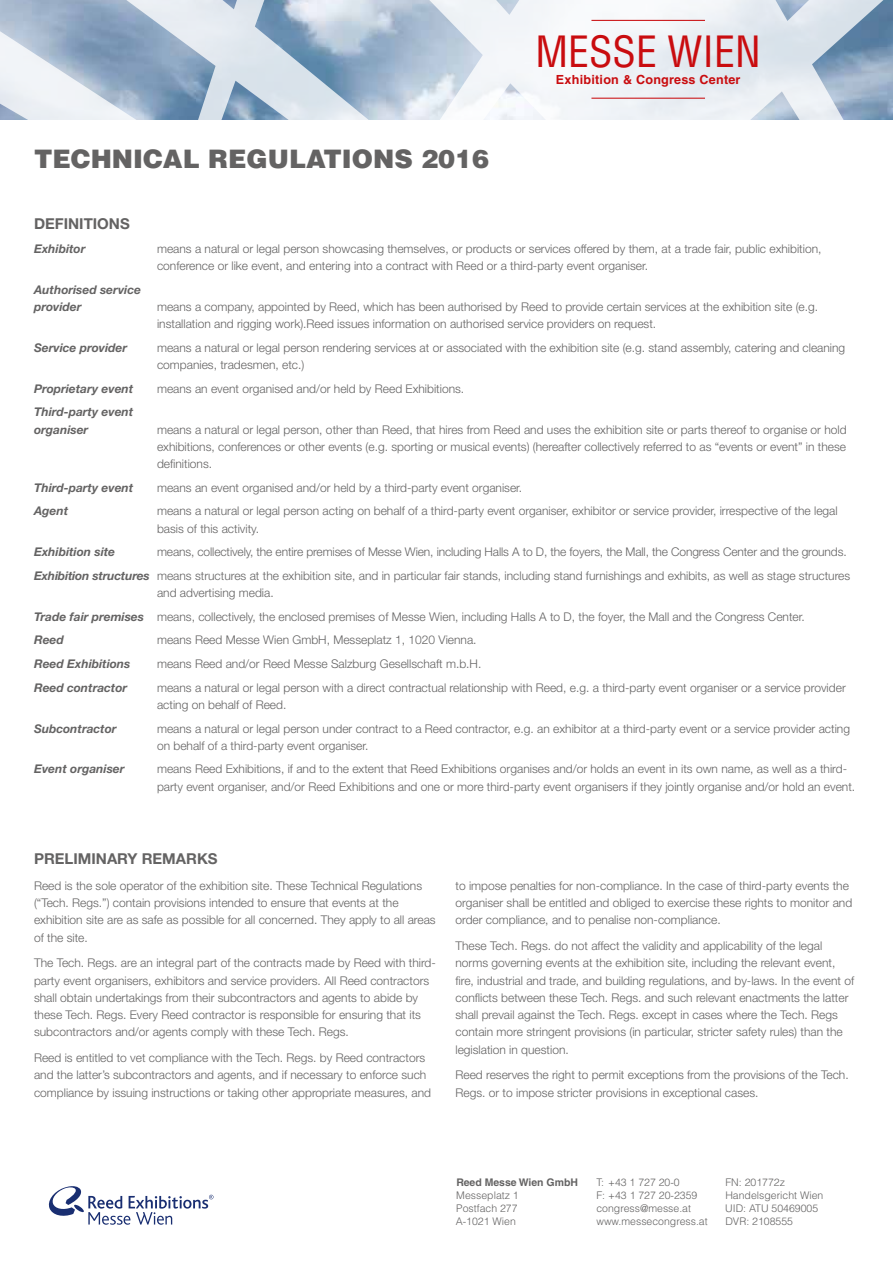
<style>
.page{position:relative;width:893px;height:1263px;background:#fff}
.page>*{position:absolute;margin:0;border:0;box-sizing:border-box;transform-origin:0 0}
.t1{font:condensed 42px "Helvetica LT Std";color:#c90c0f}
.t2{font:900 25.5px "Helvetica LT Std";color:#646363}
.t3{font:700 15px "Helvetica Neue LT Std";color:#646363}
.t4{font:700 12.6px "Helvetica LT Std";letter-spacing:.02em;color:#c90c0f}
.t5{font:300 12px/17.2px "Helvetica Neue LT Std";color:#646363}
.t6{font:italic 700 12px/17.2px "Helvetica Neue LT Std";color:#646363}
.t7{font:300 10.5px/12.8px "Helvetica LT Std";color:#646363}
.t8{font:700 10.5px "Helvetica LT Std";color:#646363}
.s1{font-weight:700;font-style:italic}
</style>
<div class="page">
<svg style="left:48px;top:1186px;width:165px;height:39px"></svg>
<svg style="left:0;top:0;width:893px;height:119px"></svg>
<hr style="left:591px;top:20px;width:114px;height:1px;background:#c90c0f">
<hr style="left:591px;top:98px;width:114px;height:1px;background:#c90c0f">
<h2 class="t2" style="left:34px;top:142px;width:457px">TECHNICAL REGULATIONS 2016</h2>
<h1 class="t1" style="left:536px;top:25px;width:227px">MESSE WIEN</h1>
<p class="t4" style="left:556px;top:72px;width:186px">Exhibition &amp; Congress Center</p>
<p class="t3" style="left:34px;top:215px;width:97px">DEFINITIONS</p>
<p class="t6" style="left:34px;top:240px;width:53px">Exhibitor</p>
<p class="t5" style="left:157px;top:240px;width:666px">means a natural or legal person showcasing themselves, or products or services offered by them, at a trade fair, public exhibition, conference or like event, and entering into a contract with Reed or a third-party event organiser.</p>
<p class="t6" style="left:34px;top:281px;width:108px">Authorised service provider</p>
<p class="t5" style="left:157px;top:298px;width:663px">means a company, appointed by Reed, which has been authorised by Reed to provide certain services at the exhibition site (e.g. installation and rigging work).Reed issues information on authorised service providers on request.</p>
<p class="t6" style="left:34px;top:339px;width:95px">Service provider</p>
<p class="t5" style="left:157px;top:339px;width:690px">means a natural or legal person rendering services at or associated with the exhibition site (e.g. stand assembly, catering and cleaning companies, tradesmen, etc.)</p>
<p class="t6" style="left:34px;top:380px;width:101px">Proprietary event</p>
<p class="t5" style="left:157px;top:380px;width:309px">means an event organised and/or held by Reed Exhibitions.</p>
<p class="t6" style="left:34px;top:403px;width:101px">Third-party event organiser</p>
<p class="t5" style="left:157px;top:421px;width:691px;text-align:justify">means a natural or legal person, other than Reed, that hires from Reed and uses the exhibition site or parts thereof to organise or hold exhibitions, conferences or other events (e.g. sporting or musical events) (hereafter collectively referred to as “events or event” in these definitions.</p>
<p class="t6" style="left:34px;top:479px;width:101px">Third-party event</p>
<p class="t5" style="left:157px;top:479px;width:367px">means an event organised and/or held by a third-party event organiser.</p>
<p class="t6" style="left:34px;top:502px;width:36px">Agent</p>
<p class="t5" style="left:157px;top:502px;width:682px">means a natural or legal person acting on behalf of a third-party event organiser, exhibitor or service provider, irrespective of the legal basis of this activity.</p>
<p class="t6" style="left:34px;top:543px;width:83px">Exhibition site</p>
<p class="t5" style="left:34px;top:540px;width:818px;line-height:23.7px;text-align:right">means, collectively, the entire premises of Messe Wien, including Halls A to D, the foyers, the Mall, the Congress Center and the grounds.<br><span class="s1">Exhibition structures</span> means structures at the exhibition site, and in particular fair stands, including stand furnishings and exhibits, as well as stage structures</p>
<p class="t5" style="left:34px;top:581px;width:772px;line-height:23.7px;text-indent:123px">and advertising media.<br><span class="s1">Trade fair premises</span> means, collectively, the enclosed premises of Messe Wien, including Halls A to D, the foyer, the Mall and the Congress Center.<br><span class="s1">Reed</span></p>
<p class="t5" style="left:157px;top:631px;width:321px">means Reed Messe Wien GmbH, Messeplatz 1, 1020 Vienna.</p>
<p class="t6" style="left:34px;top:655px;width:98px">Reed Exhibitions</p>
<p class="t5" style="left:157px;top:655px;width:326px">means Reed and/or Reed Messe Salzburg Gesellschaft m.b.H.</p>
<p class="t6" style="left:34px;top:678px;width:95px">Reed contractor</p>
<p class="t5" style="left:157px;top:679px;width:690px">means a natural or legal person with a direct contractual relationship with Reed, e.g. a third-party event organiser or a service provider acting on behalf of Reed.</p>
<p class="t6" style="left:34px;top:719px;width:84px">Subcontractor</p>
<p class="t5" style="left:157px;top:719px;width:694px">means a natural or legal person under contract to a Reed contractor, e.g. an exhibitor at a third-party event or a service provider acting on behalf of a third-party event organiser.</p>
<p class="t6" style="left:34px;top:760px;width:92px">Event organiser</p>
<p class="t5" style="left:157px;top:760px;width:700px">means Reed Exhibitions, if and to the extent that Reed Exhibitions organises and/or holds an event in its own name, as well as a third&shy;party event organiser, and/or Reed Exhibitions and one or more third-party event organisers if they jointly organise and/or hold an event.</p>
<p class="t3" style="left:34px;top:849px;width:185px">PRELIMINARY REMARKS</p>
<p class="t5" style="left:34px;top:877px;width:403px">Reed is the sole operator of the exhibition site. These Technical Regulations (“Tech. Regs.”) contain provisions intended to ensure that events at the exhibition site are as safe as possible for all concerned. They apply to all areas of the site.</p>
<p class="t5" style="left:34px;top:954px;width:403px">The Tech. Regs. are an integral part of the contracts made by Reed with third&shy;party event organisers, exhibitors and service providers. All Reed contractors shall obtain undertakings from their subcontractors and agents to abide by these Tech. Regs. Every Reed contractor is responsible for ensuring that its subcontractors and/or agents comply with these Tech. Regs.</p>
<p class="t5" style="left:34px;top:1049px;width:398px">Reed is entitled to vet compliance with the Tech. Regs. by Reed contractors and the latter’s subcontractors and agents, and if necessary to enforce such compliance by issuing instructions or taking other appropriate measures, and</p>
<p class="t5" style="left:455px;top:877px;width:398px">to impose penalties for non-compliance. In the case of third-party events the organiser shall be entitled and obliged to exercise these rights to monitor and order compliance, and to penalise non-compliance.</p>
<p class="t5" style="left:455px;top:937px;width:400px">These Tech. Regs. do not affect the validity and applicability of the legal norms governing events at the exhibition site, including the relevant event, fire, industrial and trade, and building regulations, and by-laws. In the event of conflicts between these Tech. Regs. and such relevant enactments the latter shall prevail against the Tech. Regs. except in cases where the Tech. Regs contain more stringent provisions (in particular, stricter safety rules) than the legislation in question.</p>
<p class="t5" style="left:455px;top:1066px;width:395px">Reed reserves the right to permit exceptions from the provisions of the Tech.<br>Regs. or to impose stricter provisions in exceptional cases.</p>
<p class="t8" style="left:456px;top:1176px;width:123px">Reed Messe Wien GmbH</p>
<p class="t7" style="left:456px;top:1189px;width:64px;text-align:justify">Messeplatz 1<br>Postfach 277<br>A-1021 Wien</p>
<p class="t7" style="left:596px;top:1176px;width:113px">T: +43 1 727 20-0<br>F: +43 1 727 20-2359 congress@messe.at www.messecongress.at</p>
<p class="t7" style="left:725px;top:1176px;width:100px">FN: 201772z<br>Handelsgericht Wien<br>UID: ATU 50469005<br>DVR: 2108555</p>
</div>
